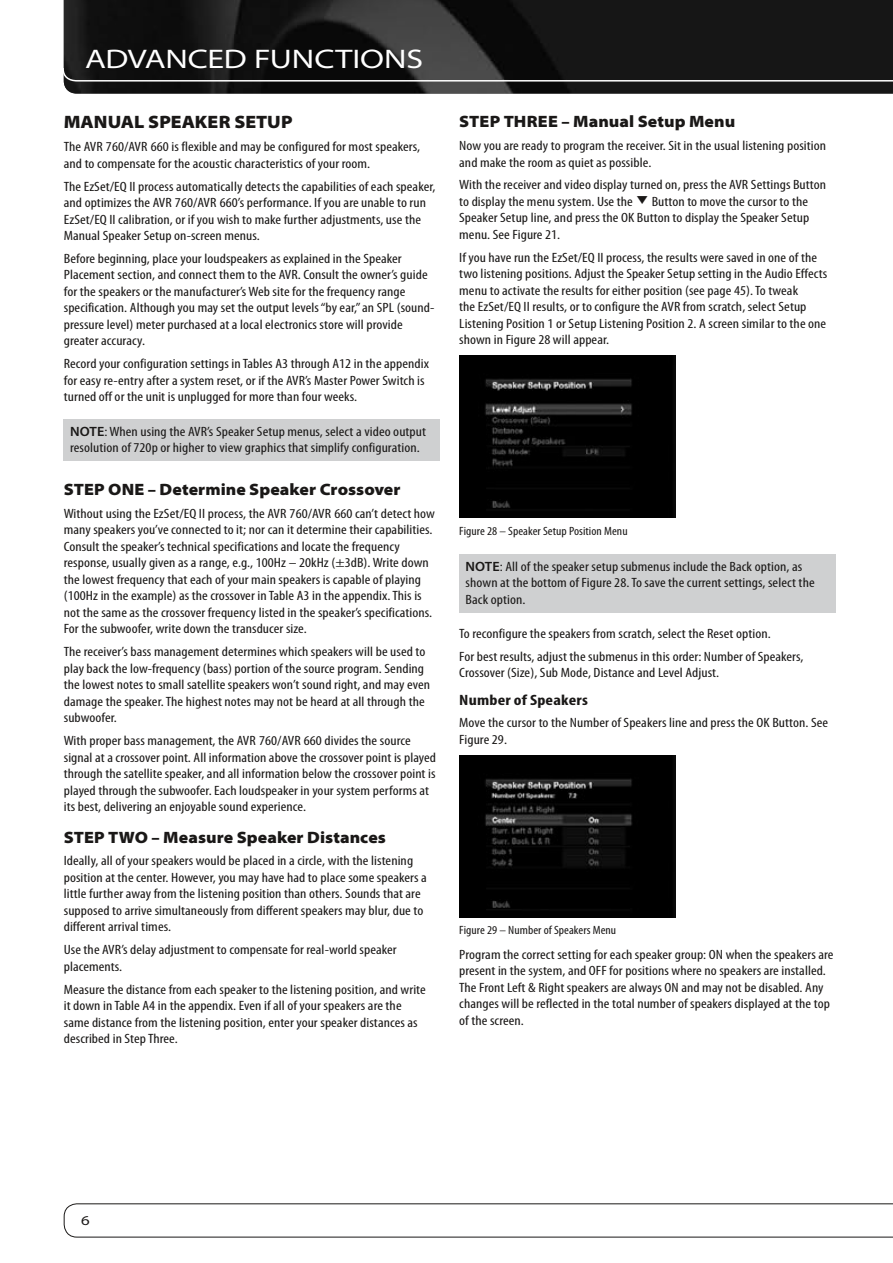
<style>
.page{position:relative;width:893px;height:1263px;background:#fff}
.page>*{position:absolute;margin:0;border:0;box-sizing:border-box;transform-origin:0 0}
.t1{font:semi-expanded 27px "Myriad Pro";letter-spacing:-.01em;color:#fff;scale:1.15 1}
.t2{font:900 semi-expanded 18px "Myriad Pro";color:#1a1817}
.t3{font:900 semi-expanded 16.5px "Myriad Pro";color:#1a1817}
.t4{font:700 condensed 15px "Myriad Pro";letter-spacing:.015em;color:#1a1817;scale:1.2 1}
.t5{font:condensed 13.5px/16.5px "Myriad Pro";letter-spacing:.005em;color:#1a1817;scale:1.15 1}
.t6{font:semi-expanded 13.5px "Myriad Pro";color:#1a1817;scale:1.15 1}
.t7{font:condensed 12px "Myriad Pro";letter-spacing:.005em;color:#1a1817;scale:1.1 1}
.s1{font-weight:600;font-stretch:normal}
.s2{font-family:"Harman Player Controls";font-stretch:normal;font-size:10.5px}
</style>
<div class="page">
<svg style="left:63px;top:0;width:830px;height:94px"></svg>
<svg style="left:63px;top:1203px;width:830px;height:35px"></svg>
<div style="left:64px;top:419px;width:376px;height:42px;background:#cfd0d1"></div>
<img style="left:459px;top:356px;width:216px;height:162px">
<div style="left:459px;top:554px;width:377px;height:58px;background:#cfd0d1"></div>
<img style="left:459px;top:755px;width:216px;height:162px">
<h1 class="t1" style="left:85px;top:44px;width:295px">ADVANCED FU NCTIONS</h1>
<h2 class="t2" style="left:64px;top:112px;width:108px">Manual SPEA</h2>
<h2 class="t2" style="left:195px;top:112px;width:99px">KER Setup</h2>
<p class="t5" style="left:64px;top:139px;width:311px">The AVR 760/AVR 660 is flexible and may be configured for most speakers, and to compensate for the acoustic characteristics of your room.</p>
<p class="t5" style="left:64px;top:178px;width:325px">The EzSet/EQ II process automatically detects the capabilities of each speaker, and optimizes the AVR 760/AVR 660’s performance. If you are unable to run EzSet/EQ II calibration, or if you wish to make further adjustments, use the Manual Speaker Setup on-screen menus.</p>
<p class="t5" style="left:64px;top:250px;width:324px">Before beginning, place your loudspeakers as explained in the Speaker Placement section, and connect them to the AVR. Consult the owner’s guide for the speakers or the manufacturer’s Web site for the frequency range specification. Although you may set the output levels “by ear,” an SPL (sound&shy;pressure level) meter purchased at a local electronics store will provide greater accuracy.</p>
<p class="t5" style="left:64px;top:356px;width:319px">Record your configuration settings in Tables A3 through A12 in the appendix for easy re-entry after a system reset, or if the AVR’s Master Power Switch is turned off or the unit is unplugged for more than four weeks.</p>
<p class="t5" style="left:70px;top:423px;width:311px"><span class="s1">NOTE</span>: When using the AVR’s Speaker Setup menus, select a video output resolution of 720p or higher to view graphics that simplify configuration.</p>
<p class="t3" style="left:64px;top:480px;width:22px">STEP</p>
<p class="t3" style="left:108px;top:480px;width:13px">ONE</p>
<p class="t3" style="left:148px;top:480px;width:254px">– Determine Speaker Crossover</p>
<p class="t5" style="left:64px;top:505px;width:324px">Without using the EzSet/EQ II process, the AVR 760/AVR 660 can’t detect how many speakers you’ve connected to it; nor can it determine their capabilities.<br>Consult the speaker’s technical specifications and locate the frequency response, usually given as a range, e.g., 100Hz – 20kHz (±3dB). Write down the lowest frequency that each of your main speakers is capable of playing (100Hz in the example) as the crossover in Table A3 in the appendix. This is not the same as the crossover frequency listed in the speaker’s specifications.<br>For the subwoofer, write down the transducer size.</p>
<p class="t5" style="left:64px;top:644px;width:320px">The receiver’s bass management determines which speakers will be used to play back the low-frequency (bass) portion of the source program. Sending the lowest notes to small satellite speakers won’t sound right, and may even damage the speaker. The highest notes may not be heard at all through the subwoofer.</p>
<p class="t5" style="left:64px;top:733px;width:325px">With proper bass management, the AVR 760/AVR 660 divides the source signal at a crossover point. All information above the crossover point is played through the satellite speaker, and all information below the crossover point is played through the subwoofer. Each loudspeaker in your system performs at its best, delivering an enjoyable sound experience.</p>
<p class="t3" style="left:64px;top:827px;width:22px">STEP</p>
<p class="t3" style="left:108px;top:827px;width:279px">TWO – Measure Speaker Distances</p>
<p class="t5" style="left:64px;top:853px;width:317px">Ideally, all of your speakers would be placed in a circle, with the listening position at the center. However, you may have had to place some speakers a little further away from the listening position than others. Sounds that are supposed to arrive simultaneously from different speakers may blur, due to different arrival times.</p>
<p class="t5" style="left:64px;top:942px;width:291px">Use the AVR’s delay adjustment to compensate for real-world speaker placements.</p>
<p class="t5" style="left:64px;top:981px;width:316px">Measure the distance from each speaker to the listening position, and write it down in Table A4 in the appendix. Even if all of your speakers are the same distance from the listening position, enter your speaker distances as described in Step Three.</p>
<p class="t3" style="left:459px;top:112px;width:22px">STEP</p>
<p class="t3" style="left:504px;top:112px;width:34px">THREE</p>
<p class="t3" style="left:561px;top:112px;width:175px">– Manual Setup Menu</p>
<p class="t5" style="left:459px;top:138px;width:321px">Now you are ready to program the receiver. Sit in the usual listening position and make the room as quiet as possible.</p>
<p class="t5" style="left:459px;top:177px;width:321px">With the receiver and video display turned on, press the AVR Settings Button to display the menu system. Use the <span class="s2">L</span> Button to move the cursor to the Speaker Setup line, and press the OK Button to display the Speaker Setup menu. See Figure 21.</p>
<p class="t5" style="left:459px;top:249px;width:322px">If you have run the EzSet/EQ II process, the results were saved in one of the two listening positions. Adjust the Speaker Setup setting in the Audio Effects menu to activate the results for either position (see page 45). To tweak<br>the EzSet/EQ II results, or to configure the AVR from scratch, select Setup Listening Position 1 or Setup Listening Position 2. A screen similar to the one shown in Figure 28 will appear.</p>
<p class="t7" style="left:459px;top:524px;width:155px">Figure 28 – Speaker Setup Position Menu</p>
<p class="t5" style="left:466px;top:558px;width:305px"><span class="s1">NOTE</span>: All of the speaker setup submenus include the Back option, as shown at the bottom of Figure 28. To save the current settings, select the<br>Back option.</p>
<p class="t5" style="left:459px;top:622px;width:301px;line-height:23px">To reconfigure the speakers from scratch, select the Reset option.<br>For best results, adjust the submenus in this order: Number of Speakers,</p>
<p class="t5" style="left:459px;top:665px;width:227px">Crossover (Size), Sub Mode, Distance and Level Adjust.</p>
<p class="t4" style="left:459px;top:690px;width:109px">Number of Speakers</p>
<p class="t5" style="left:459px;top:715px;width:322px">Move the cursor to the Number of Speakers line and press the OK Button. See<br>Figure 29.</p>
<p class="t7" style="left:459px;top:924px;width:144px">Figure 29 – Number of Speakers Menu</p>
<p class="t5" style="left:459px;top:946px;width:327px">Program the correct setting for each speaker group: ON when the speakers are present in the system, and OFF for positions where no speakers are installed.<br>The Front Left &amp; Right speakers are always ON and may not be disabled. Any changes will be reflected in the total number of speakers displayed at the top of the screen.</p>
<p class="t6" style="left:81px;top:1213px;width:9px">6</p>
</div>
